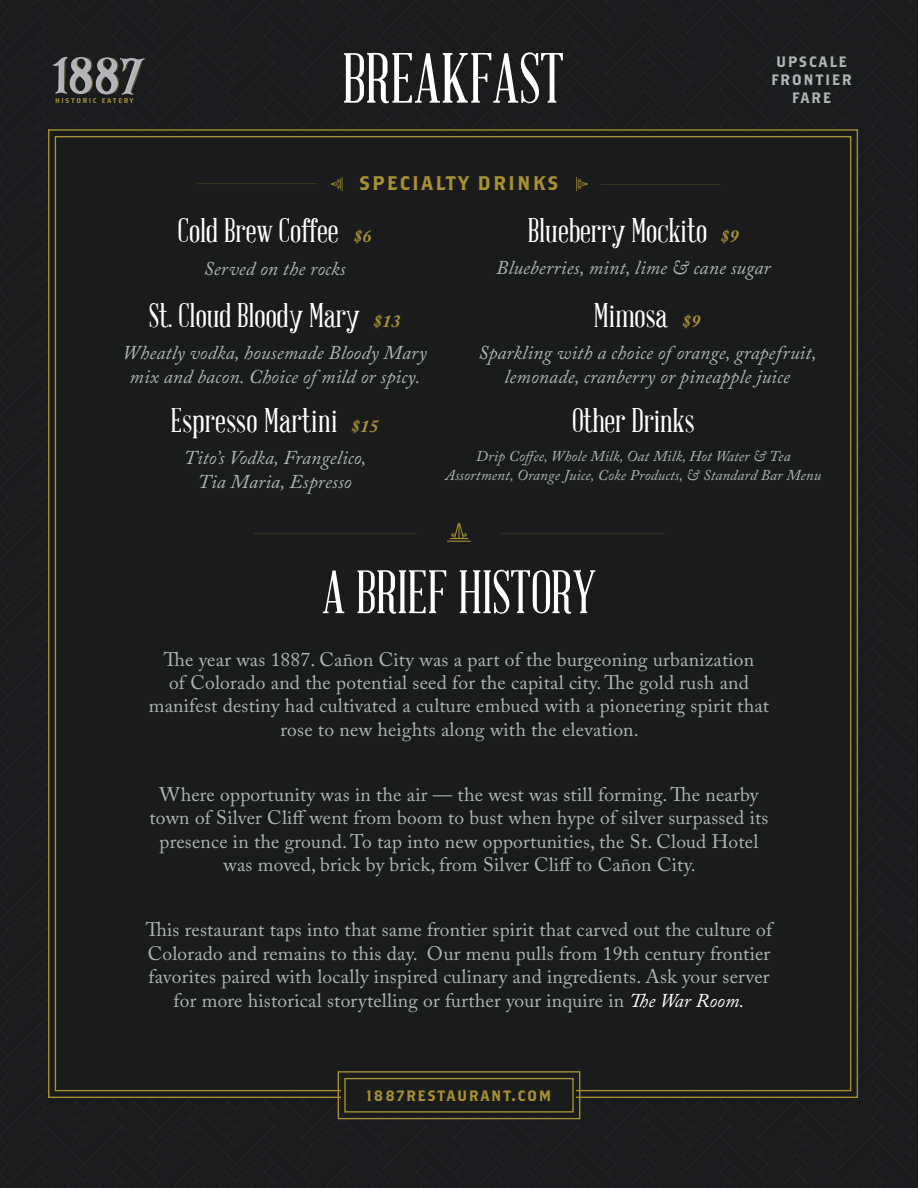
<style>
.page{position:relative;width:918px;height:1188px;background:#fff}
.page>*{position:absolute;margin:0;border:0;box-sizing:border-box;transform-origin:0 0}
.t1{font:69.45px "Abraham Lincoln";color:#fff}
.t2{font:60px "Abraham Lincoln";color:#fff}
.t3{font:33.45px "Abraham Lincoln";color:#fff}
.t4{font:19.65px "Brothers OT";letter-spacing:.1em;color:#a89131}
.t5{font:19.5px/23.4px "Adobe Caslon Pro";letter-spacing:.01em;color:#b0b5b5;text-align:center}
.t6{font:italic 19.5px/23.4px "Adobe Caslon Pro";letter-spacing:.01em;color:#b0b5b5;text-align:center}
.t7{font:italic 15px/19.5px "Adobe Caslon Pro";letter-spacing:.01em;color:#b0b5b5;text-align:center}
.t8{font:15px/18px "Brothers OT";letter-spacing:.1em;color:#b0b5b5;text-align:center}
.t9{font:15px "Brothers OT";letter-spacing:.1em;color:#a89131}
.t10{font:6.9px "Brothers OT";letter-spacing:.24em;color:#a89131}
.s1{font-family:"Adobe Caslon Pro";font-weight:700;font-style:italic;font-size:18.15px;color:#a89131}
.s2{font-style:italic;color:#fff}
</style>
<div class="page">
<div style="left:0;top:1146px;width:918px;height:42px;background:#1a1b1d"></div>
<div style="left:0;top:857px;width:918px;height:289px;background:#1a1b1d"></div>
<div style="left:0;top:569px;width:918px;height:288px;background:#1a1b1d"></div>
<div style="left:0;top:280px;width:918px;height:289px;background:#1a1b1d"></div>
<div style="left:0;top:0;width:918px;height:280px;background:#1a1b1d"></div>
<div style="left:47px;top:129px;width:812px;height:970px;background:#1a1b1d"></div>
<svg style="left:52px;top:56px;width:94px;height:39px;background:#5b5c5c"></svg>
<svg style="left:447px;top:523px;width:24px;height:19px"></svg>
<hr style="left:501px;top:533px;width:163px;height:1px;background:#a89131">
<hr style="left:254px;top:533px;width:163px;height:1px;background:#a89131">
<svg style="left:337px;top:1071px;width:244px;height:49px;background:#24231e"></svg>
<div style="left:344px;top:1078px;width:230px;height:35px;border:1px solid #a89131"></div>
<svg style="left:576px;top:177px;width:12px;height:14px"></svg>
<svg style="left:331px;top:177px;width:11px;height:14px"></svg>
<hr style="left:601px;top:184px;width:120px;height:1px;background:#a89131">
<hr style="left:198px;top:183px;width:120px;height:1px;background:#a89131">
<p class="t10" style="left:55px;top:98px;width:80px">HISTORIC EATERY</p>
<p class="t1" style="left:342px;top:42px;width:223px">BREAKFAST</p>
<p class="t8" style="left:771px;top:54px;width:82px">UPSCALE<br>FRONTIER</p>
<p class="t8" style="left:792px;top:90px;width:41px">FARE</p>
<p class="t4" style="left:359px;top:174px;width:201px">SPECIALTY DRINKS</p>
<p class="t3" style="left:178px;top:213px;width:195px">Cold Brew Coffee <span class="s1">$6</span></p>
<p class="t6" style="left:204px;top:257px;width:143px">Served on the rocks</p>
<p class="t3" style="left:149px;top:298px;width:253px">St. Cloud Bloody Mary <span class="s1">$13</span></p>
<p class="t6" style="left:123px;top:341px;width:306px">Wheatly vodka, housemade Bloody Mary mix and bacon. Choice of mild or spicy.</p>
<p class="t3" style="left:528px;top:213px;width:212px">Blueberry Mockito <span class="s1">$9</span></p>
<p class="t6" style="left:496px;top:255px;width:276px">Blueberries, mint, lime &amp; cane sugar</p>
<p class="t3" style="left:594px;top:298px;width:108px">Mimosa <span class="s1">$9</span></p>
<p class="t6" style="left:478px;top:341px;width:340px">Sparkling with a choice of orange, grapefruit, lemonade, cranberry or pineapple juice</p>
<p class="t3" style="left:572px;top:403px;width:124px">Other Drinks</p>
<p class="t7" style="left:445px;top:446px;width:377px">Drip Coffee, Whole Milk, Oat Milk, Hot Water &amp; Tea<br>Assortment, Orange Juice, Coke Products, &amp; Standard Bar Menu</p>
<p class="t3" style="left:171px;top:403px;width:209px">Espresso Martini <span class="s1">$15</span></p>
<p class="t6" style="left:184px;top:446px;width:184px">Tito’s Vodka, Frangelico,<br>Tia Maria, Espresso</p>
<p class="t2" style="left:322px;top:561px;width:276px">A BRIEF HISTORY</p>
<p class="t5" style="left:149px;top:647px;width:622px">The year was 1887. Cañon City was a part of the burgeoning urbanization<br>of Colorado and the potential seed for the capital city. The gold rush and manifest destiny had cultivated a culture embued with a pioneering spirit that rose to new heights along with the elevation.</p>
<p class="t5" style="left:150px;top:783px;width:621px">Where opportunity was in the air — the west was still forming. The nearby town of Silver Cliff went from boom to bust when hype of silver surpassed its presence in the ground. To tap into new opportunities, the St. Cloud Hotel was moved, brick by brick, from Silver Cliff to Cañon City.</p>
<p class="t5" style="left:146px;top:918px;width:628px">This restaurant taps into that same frontier spirit that carved out the culture of Colorado and remains to this day. Our menu pulls from 19th century frontier favorites paired with locally inspired culinary and ingredients. Ask your server for more historical storytelling or further your inquire in <span class="s2">The War Room.</span></p>
<p class="t9" style="left:366px;top:1089px;width:187px">1887RESTAURANT.COM</p>
</div>
